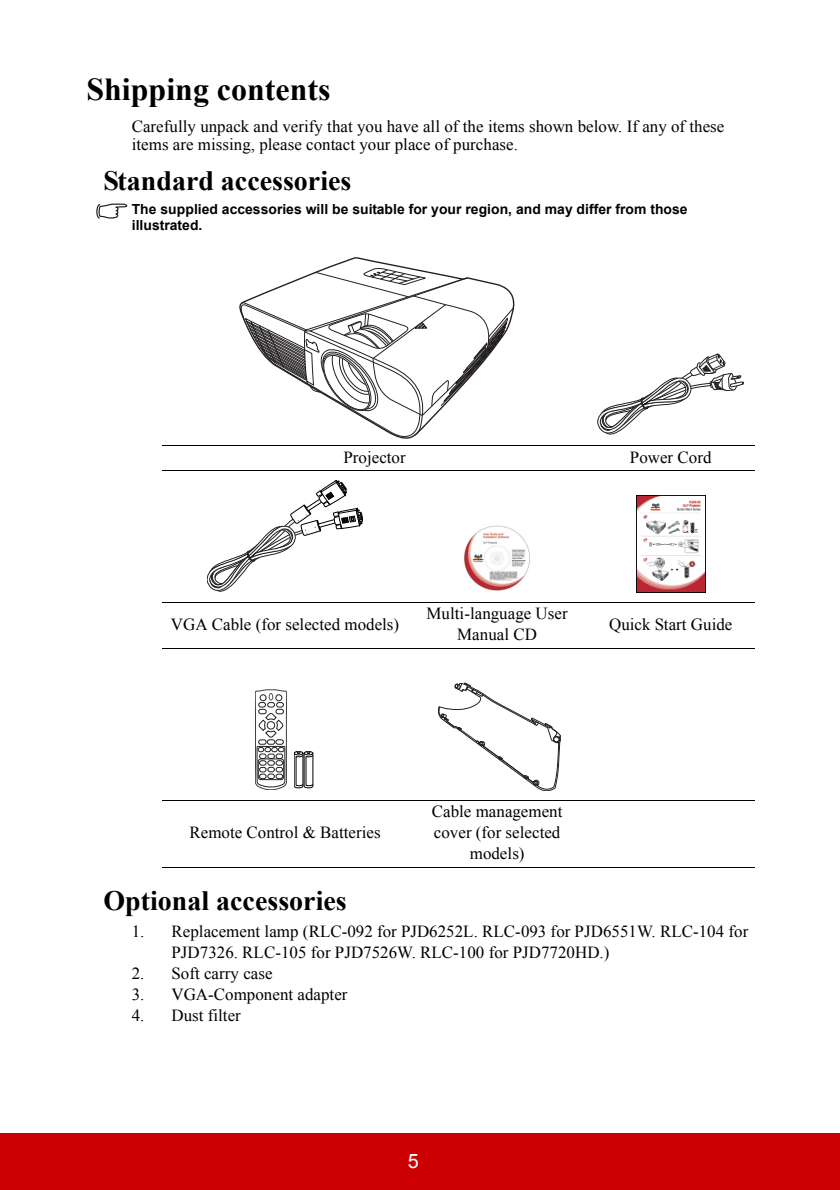
<style>
.page{position:relative;width:840px;height:1190px;background:#fff}
.page>*{position:absolute;margin:0;border:0;box-sizing:border-box;transform-origin:0 0}
.t1{font:700 32px "Times New Roman";color:#000}
.t2{font:700 28px "Times New Roman";color:#000}
.t3{font:20px "Arial";color:#fff}
.t4{font:17px/21px "Times New Roman";letter-spacing:.005em;color:#000}
.t5{font:700 14px/16px "Arial";letter-spacing:.005em;color:#000}
</style>
<div class="page">
<div style="left:0;top:1133px;width:839px;height:57px;background:#cc0003"></div>
<hr style="left:162px;top:445px;width:593px;height:1px;background:#000">
<hr style="left:162px;top:470px;width:593px;height:1px;background:#000">
<hr style="left:162px;top:602px;width:593px;height:1px;background:#000">
<hr style="left:162px;top:648px;width:593px;height:1px;background:#000">
<hr style="left:162px;top:800px;width:593px;height:1px;background:#000">
<hr style="left:162px;top:867px;width:593px;height:1px;background:#000">
<svg style="left:96px;top:204px;width:31px;height:15px"></svg>
<svg style="left:240px;top:268px;width:274px;height:171px"></svg>
<svg style="left:598px;top:354px;width:146px;height:80px"></svg>
<svg style="left:207px;top:480px;width:156px;height:111px"></svg>
<img style="left:464px;top:525px;width:66px;height:66px">
<img style="left:636px;top:495px;width:69px;height:98px">
<svg style="left:255px;top:690px;width:32px;height:100px"></svg>
<svg style="left:294px;top:751px;width:19px;height:37px"></svg>
<svg style="left:438px;top:683px;width:123px;height:108px"></svg>
<h1 class="t1" style="left:86px;top:72px;width:246px">Shipping contents</h1>
<p class="t4" style="left:132px;top:117px;width:594px;line-height:18px">Carefully unpack and verify that you have all of the items shown below. If any of these items are missing, please contact your place of purchase.</p>
<h2 class="t2" style="left:103px;top:165px;width:250px">Standard accessories</h2>
<p class="t5" style="left:132px;top:201px;width:557px">The supplied accessories will be suitable for your region, and may differ from those illustrated.</p>
<p class="t4" style="left:343px;top:447px;width:64px">Projector</p>
<p class="t4" style="left:630px;top:447px;width:83px">Power Cord</p>
<p class="t4" style="left:171px;top:614px;width:230px">VGA Cable (for selected models)</p>
<p class="t4" style="left:427px;top:603px;width:143px;text-align:center">Multi-language User<br>Manual CD</p>
<p class="t4" style="left:609px;top:614px;width:125px">Quick Start Guide</p>
<p class="t4" style="left:189px;top:822px;width:193px">Remote Control &amp; Batteries</p>
<p class="t4" style="left:432px;top:801px;width:132px;text-align:center">Cable management cover (for selected models)</p>
<h2 class="t2" style="left:103px;top:885px;width:245px">Optional accessories</h2>
<p class="t4" style="left:171px;top:920px;width:578px;text-indent:-40px">1. Replacement lamp (RLC-092 for PJD6252L. RLC-093 for PJD6551W. RLC-104 for<br>PJD7326. RLC-105 for PJD7526W. RLC-100 for PJD7720HD.)</p>
<p class="t4" style="left:132px;top:962px;width:142px">2. Soft carry case</p>
<p class="t4" style="left:132px;top:983px;width:217px">3. VGA-Component adapter</p>
<p class="t4" style="left:132px;top:1004px;width:111px">4. Dust filter</p>
<p class="t3" style="left:408px;top:1150px;width:13px">5</p>
</div>
